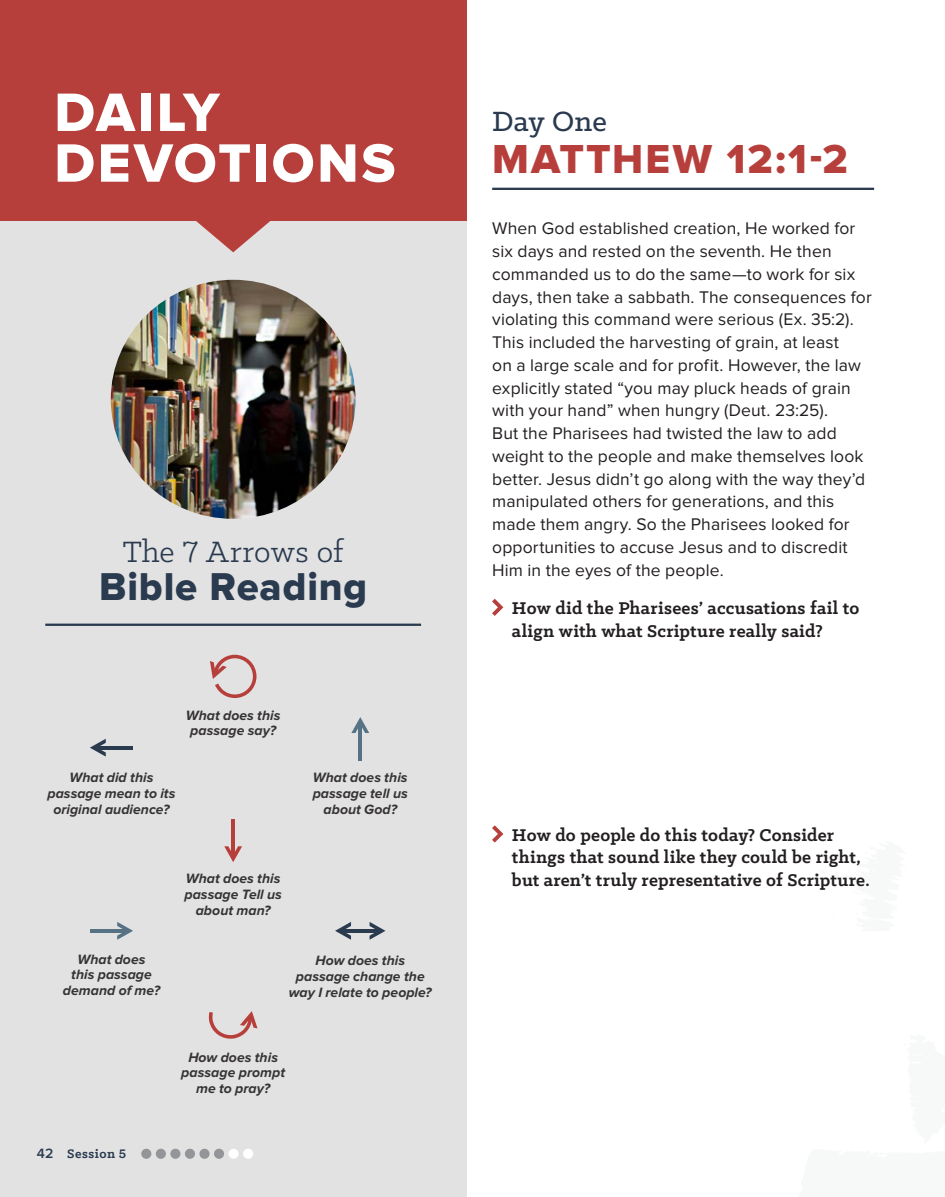
<style>
.page{position:relative;width:945px;height:1197px;background:#fff}
.page>*{position:absolute;margin:0;border:0;box-sizing:border-box;transform-origin:0 0}
.devo_header{font:56px "Proxima Nova Extrabld";letter-spacing:.045em;color:#fff}
.devo_scripture_color{font:42px "Proxima Nova Extrabld";letter-spacing:.05em;color:#b73f3b}
.bible_reading{font:40.25px "Proxima Nova Extrabld";letter-spacing:.02em;color:#2a3a4f}
._7_arrows{font:33.25px "Klinic Slab";letter-spacing:.005em;color:#2a3a4f}
.devo_day_gray{font:500 31.5px "Klinic Slab";color:#2a3a4f}
.question{font:700 19.25px/22.8px "Klinic Slab";letter-spacing:.015em;color:#231f20}
.body_copy{font:17.5px/22.8px "Proxima Nova";letter-spacing:.005em;color:#231f20}
._7_arrows_descriptio{font:italic 700 14px/15.8px "Proxima Nova";letter-spacing:.005em;color:#363334;text-align:center}
.t1{font:700 14px "Klinic Slab";letter-spacing:.04em;color:#2a3a4f}
.s1{font-family:"Proxima Nova";font-weight:600}
</style>
<div class="page">
<div style="left:0;top:205px;width:466px;height:992px;background:#e2e2e2"></div>
<div style="left:0;top:0;width:466px;height:220px;background:#b73f3b"></div>
<svg style="left:194px;top:220px;width:79px;height:32px"></svg>
<hr style="left:492px;top:188px;width:382px;height:2px;background:#2a3a4f">
<hr style="left:45px;top:624px;width:376px;height:2px;background:#2a3a4f">
<img style="left:111px;top:280px;width:245px;height:239px">
<svg style="left:492px;top:599px;width:11px;height:17px"></svg>
<svg style="left:492px;top:825px;width:11px;height:17px"></svg>
<svg style="left:210px;top:655px;width:47px;height:43px"></svg>
<svg style="left:370px;top:922px;width:16px;height:18px"></svg>
<svg style="left:335px;top:922px;width:16px;height:18px"></svg>
<hr style="left:342px;top:929px;width:37px;height:4px;background:#2a3a4f">
<svg style="left:351px;top:717px;width:18px;height:16px"></svg>
<hr style="left:359px;top:724px;width:3px;height:36px;background:#567284">
<svg style="left:90px;top:739px;width:16px;height:18px"></svg>
<hr style="left:96px;top:746px;width:37px;height:3px;background:#2a3a4f">
<svg style="left:209px;top:1011px;width:49px;height:28px"></svg>
<svg style="left:224px;top:846px;width:18px;height:16px"></svg>
<hr style="left:231px;top:819px;width:4px;height:37px;background:#b73f3b">
<svg style="left:117px;top:922px;width:16px;height:18px"></svg>
<hr style="left:90px;top:929px;width:37px;height:4px;background:#567284">
<div style="left:141px;top:1149px;width:10px;height:10px;background:#939598;border-radius:50%"></div>
<div style="left:156px;top:1149px;width:10px;height:10px;background:#939598;border-radius:50%"></div>
<div style="left:170px;top:1149px;width:10px;height:10px;background:#939598;border-radius:50%"></div>
<div style="left:185px;top:1149px;width:10px;height:10px;background:#939598;border-radius:50%"></div>
<div style="left:199px;top:1149px;width:11px;height:10px;background:#939598;border-radius:50%"></div>
<div style="left:214px;top:1149px;width:10px;height:10px;background:#939598;border-radius:50%"></div>
<div style="left:229px;top:1149px;width:10px;height:10px;background:#fff;border-radius:50%"></div>
<div style="left:243px;top:1149px;width:10px;height:10px;background:#fff;border-radius:50%"></div>
<p class="devo_header" style="left:54px;top:80px;width:167px">DAILY</p>
<p class="devo_header" style="left:54px;top:131px;width:343px">DEVOTIONS</p>
<p class="_7_arrows" style="left:123px;top:531px;width:222px">The 7 Arrows of</p>
<p class="bible_reading" style="left:99px;top:564px;width:270px">Bible Reading</p>
<p class="_7_arrows_descriptio" style="left:186px;top:708px;width:96px">What does this passage say?</p>
<p class="_7_arrows_descriptio" style="left:47px;top:770px;width:130px">What did this passage mean to its original audience?</p>
<p class="_7_arrows_descriptio" style="left:313px;top:770px;width:97px">What does this passage tell us about God?</p>
<p class="_7_arrows_descriptio" style="left:63px;top:951px;width:99px">What does<br>this passage demand of me?</p>
<p class="_7_arrows_descriptio" style="left:184px;top:871px;width:99px">What does this passage Tell us about man?</p>
<p class="_7_arrows_descriptio" style="left:289px;top:953px;width:144px">How does this passage change the way I relate to people?</p>
<p class="t1" style="left:37px;top:1144px;width:91px"><span class="s1">42</span> Session 5</p>
<p class="_7_arrows_descriptio" style="left:181px;top:1049px;width:105px">How does this passage prompt me to pray?</p>
<p class="devo_day_gray" style="left:492px;top:101px;width:116px">Day One</p>
<p class="devo_scripture_color" style="left:492px;top:135px;width:357px">MATTHEW 12:1-2</p>
<p class="body_copy" style="left:492px;top:217px;width:381px">When God established creation, He worked for six days and rested on the seventh. He then commanded us to do the same—to work for six days, then take a sabbath. The consequences for violating this command were serious (Ex. 35:2).<br>This included the harvesting of grain, at least<br>on a large scale and for profit. However, the law explicitly stated “you may pluck heads of grain with your hand” when hungry (Deut. 23:25).<br>But the Pharisees had twisted the law to add weight to the people and make themselves look better. Jesus didn’t go along with the way they’d manipulated others for generations, and this made them angry. So the Pharisees looked for opportunities to accuse Jesus and to discredit Him in the eyes of the people.</p>
<p class="question" style="left:512px;top:596px;width:349px">How did the Pharisees’ accusations fail to align with what Scripture really said?</p>
<p class="question" style="left:512px;top:823px;width:359px">How do people do this today? Consider things that sound like they could be right, but aren’t truly representative of Scripture.</p>
</div>
